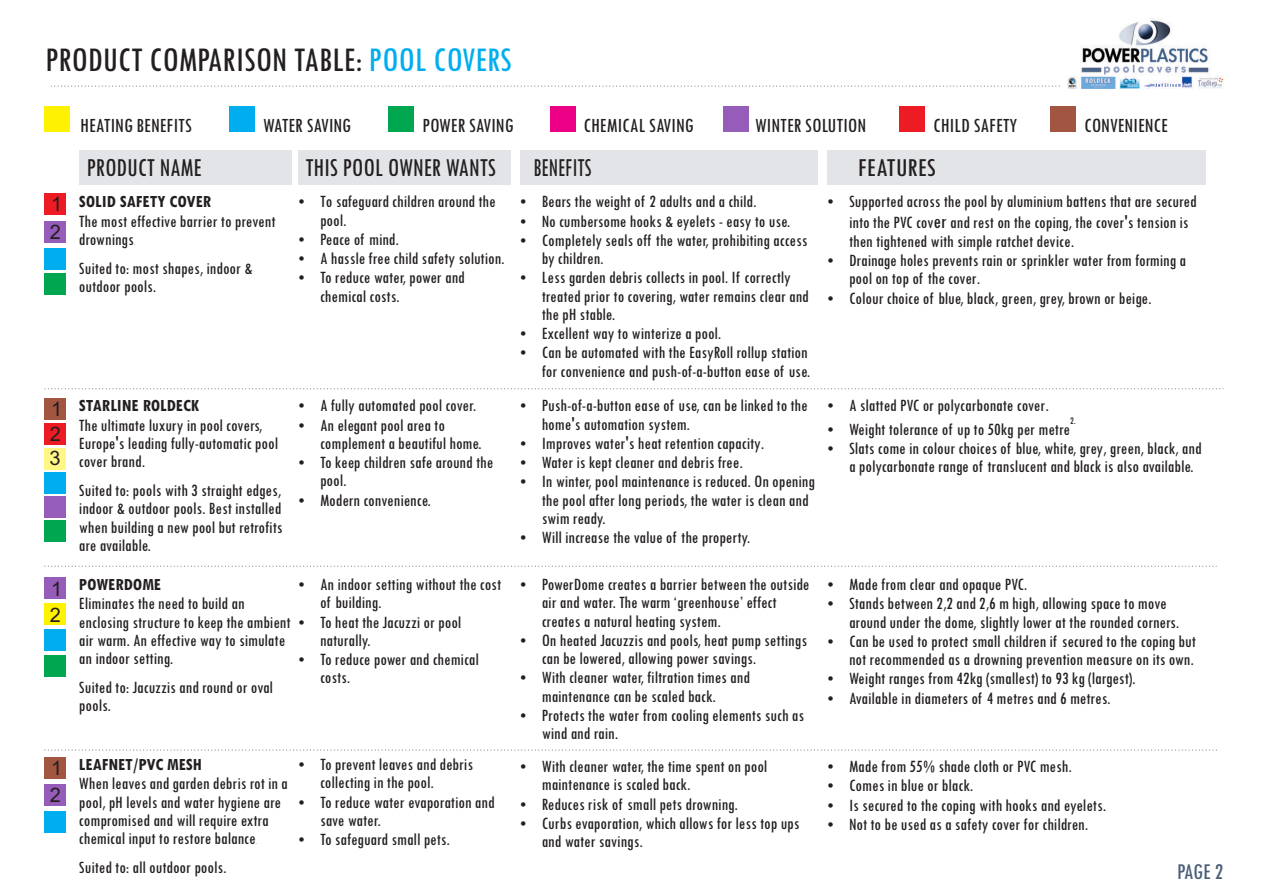
<style>
.page{position:relative;width:1263px;height:893px;background:#fff}
.page>*{position:absolute;margin:0;border:0;box-sizing:border-box;transform-origin:0 0}
.t1{font:condensed 36px "Tw Cen";color:#231f20}
.t2{font:condensed 27px "Tw Cen";color:#231f20;scale:.94 1}
.t3{font:condensed 27px "Tw Cen";color:#231f20;scale:.82 1}
.t4{font:condensed 27px "Tw Cen";color:#231f20;scale:1.04 1}
.t5{font:condensed 23.55px "Tw Cen";color:#4a5e78}
.t6{font:condensed 21px "Tw Cen";color:#231f20}
.t7{font:19.95px/24.6px "Arial";color:#231f20}
.t8{font:condensed 18px/18.8px "Tw Cen";color:#231f20}
.t9{font:700 condensed 18px "Tw Cen";color:#231f20}
.t10{font:condensed 10.5px "Tw Cen";color:#231f20}
.t11{font:condensed 6px "Tw Cen";color:#231f20}
.s1{color:#00aeef}
.s2{font-size:21px}
</style>
<div class="page">
<svg style="left:44px;top:388px;width:1179px;height:1px"></svg>
<div style="left:79px;top:151px;width:213px;height:34px;background:#e3e4e8"></div>
<div style="left:298px;top:151px;width:213px;height:34px;background:#e3e4e8"></div>
<div style="left:520px;top:151px;width:297px;height:34px;background:#e3e4e8"></div>
<div style="left:827px;top:151px;width:378px;height:34px;background:#e3e4e8"></div>
<div style="left:44px;top:274px;width:21px;height:21px;background:#00a650"></div>
<div style="left:44px;top:248px;width:21px;height:21px;background:#00aeef"></div>
<div style="left:44px;top:520px;width:21px;height:21px;background:#00a650"></div>
<div style="left:44px;top:496px;width:21px;height:21px;background:#965cb9"></div>
<div style="left:44px;top:472px;width:21px;height:22px;background:#00aeef"></div>
<svg style="left:44px;top:566px;width:1170px;height:1px"></svg>
<div style="left:44px;top:655px;width:21px;height:21px;background:#00a650"></div>
<div style="left:44px;top:629px;width:21px;height:21px;background:#00aeef"></div>
<svg style="left:51px;top:86px;width:1009px;height:1px"></svg>
<div style="left:388px;top:106px;width:26px;height:26px;background:#00a650"></div>
<div style="left:229px;top:106px;width:25px;height:26px;background:#00aeef"></div>
<div style="left:723px;top:106px;width:25px;height:26px;background:#965cb9"></div>
<div style="left:899px;top:106px;width:26px;height:26px;background:#ed1c24"></div>
<div style="left:44px;top:106px;width:26px;height:26px;background:#fff200"></div>
<div style="left:550px;top:106px;width:25px;height:26px;background:#ec0086"></div>
<div style="left:44px;top:193px;width:21px;height:22px;background:#ed1c24"></div>
<div style="left:44px;top:221px;width:21px;height:21px;background:#965cb9"></div>
<div style="left:1050px;top:106px;width:25px;height:26px;background:#a25641"></div>
<div style="left:44px;top:398px;width:21px;height:22px;background:#a25641"></div>
<div style="left:44px;top:423px;width:21px;height:22px;background:#ed1c24"></div>
<div style="left:44px;top:449px;width:21px;height:21px;background:#fff685"></div>
<div style="left:44px;top:578px;width:21px;height:21px;background:#965cb9"></div>
<div style="left:44px;top:604px;width:21px;height:21px;background:#fff200"></div>
<svg style="left:44px;top:750px;width:1173px;height:1px"></svg>
<div style="left:44px;top:811px;width:21px;height:22px;background:#00aeef"></div>
<div style="left:44px;top:757px;width:21px;height:22px;background:#a25641"></div>
<div style="left:44px;top:784px;width:21px;height:22px;background:#965cb9"></div>
<img style="left:1067px;top:19px;width:156px;height:70px">
<h1 class="t1" style="left:45px;top:47px;width:468px">PRODUCT COMPARISON TABLE: <span class="s1">POOL COVERS</span></h1>
<p class="t6" style="left:80px;top:118px;width:113px">HEATING BENEFITS</p>
<p class="t6" style="left:263px;top:118px;width:89px">WATER SAVING</p>
<p class="t6" style="left:422px;top:118px;width:93px">POWER SAVING</p>
<p class="t6" style="left:583px;top:118px;width:112px">CHEMICAL SAVING</p>
<p class="t6" style="left:755px;top:118px;width:113px">WINTER SOLUTION</p>
<p class="t6" style="left:933px;top:118px;width:86px">CHILD SAFETY</p>
<p class="t6" style="left:1084px;top:118px;width:86px">CONVENIENCE</p>
<p class="t7" style="left:50px;top:192px;width:14px;line-height:27.9px">1<br>2</p>
<h2 class="t2" style="left:87px;top:159px;width:124px">PRODUCT NAME</h2>
<h2 class="t2" style="left:305px;top:159px;width:204px">THIS POOL OWNER WANTS</h2>
<h2 class="t3" style="left:534px;top:159px;width:72px">BENEFITS</h2>
<h2 class="t4" style="left:858px;top:159px;width:77px">FEATURES</h2>
<p class="t9" style="left:79px;top:196px;width:134px">SOLID SAFETY COVER</p>
<p class="t8" style="left:79px;top:213px;width:198px;line-height:18.3px">The most effective barrier to prevent drownings</p>
<p class="t11" style="left:134px;top:241px;width:3px">.</p>
<p class="t8" style="left:79px;top:260px;width:175px;line-height:18.3px">Suited to: most shapes, indoor &amp; outdoor pools.</p>
<p class="t8" style="left:320px;top:194px;width:186px">To safeguard children around the pool.<br>Peace of mind.<br>A hassle free child safety solution.<br>To reduce water, power and chemical costs.</p>
<p class="t8" style="left:542px;top:194px;width:270px">Bears the weight of 2 adults and a child.<br>No cumbersome hooks &amp; eyelets - easy to use.<br>Completely seals off the water, prohibiting access by children.<br>Less garden debris collects in pool. If correctly treated prior to covering, water remains clear and the pH stable.<br>Excellent way to winterize a pool.<br>Can be automated with the EasyRoll rollup station for convenience and push-of-a-button ease of use.</p>
<p class="t8" style="left:849px;top:193px;width:349px;line-height:20.7px">Supported across the pool by aluminium battens that are secured into the PVC cov<span class="s2">er</span> and rest on the coping, the cover's tension is</p>
<p class="t8" style="left:849px;top:233px;width:339px">then tightened with simple ratchet device.<br>Drainage holes prevents rain or sprinkler water from forming a pool on top of the cover.<br>Colour choice of blue, black, green, grey, brown or beige.</p>
<p class="t7" style="left:50px;top:399px;width:14px;text-align:justify">1<br>2<br>3</p>
<p class="t9" style="left:79px;top:400px;width:122px">STARLINE ROLDECK</p>
<p class="t8" style="left:79px;top:417px;width:201px;line-height:18.3px">The ultimate luxury in pool covers,<br>Europe's leading fully-automatic pool cover brand.</p>
<p class="t8" style="left:79px;top:483px;width:205px;line-height:18.3px;text-align:justify">Suited to: pools with 3 straight edges, indoor &amp; outdoor pools. Best installed when building a new pool but retrofits are available.</p>
<p class="t8" style="left:320px;top:398px;width:175px">A fully automated pool cover.<br>An elegant pool area to complement a beautiful home.<br>To keep children safe around the pool.<br>Modern convenience.</p>
<p class="t8" style="left:542px;top:398px;width:275px">Push-of-a-button ease of use, can be linked to the home's automation system.<br>Improves water's heat retention capacity.<br>Water is kept cleaner and debris free.<br>In winter, pool maintenance is reduced. On opening the pool after long periods, the water is clean and swim ready.<br>Will increase the value of the property.</p>
<p class="t8" style="left:849px;top:398px;width:201px">A slatted PVC or polycarbonate cover.</p>
<p class="t10" style="left:1070px;top:417px;width:7px">2.</p>
<p class="t8" style="left:849px;top:421px;width:354px">Weight tolerance of up to 50kg per metre<br>Slats come in colour choices of blue, white, grey, green, black, and a polycarbonate range of translucent and black is also available.</p>
<p class="t7" style="left:50px;top:577px;width:14px;line-height:26px">1<br>2</p>
<p class="t9" style="left:79px;top:578px;width:84px">POWERDOME</p>
<p class="t8" style="left:79px;top:596px;width:213px;line-height:18.3px">Eliminates the need to build an enclosing structure to keep the ambient air warm. An effective way to simulate an indoor setting.</p>
<p class="t8" style="left:79px;top:680px;width:196px;line-height:18.3px">Suited to: Jacuzzis and round or oval pools.</p>
<p class="t8" style="left:320px;top:577px;width:183px">An indoor setting without the cost of building.<br>To heat the Jacuzzi or pool naturally.<br>To reduce power and chemical costs.</p>
<p class="t8" style="left:542px;top:577px;width:269px">PowerDome creates a barrier between the outside air and water. The warm ‘greenhouse’ effect creates a natural heating system.<br>On heated Jacuzzis and pools, heat pump settings can be lowered, allowing power savings.<br>With cleaner water, filtration times and maintenance can be scaled back.<br>Protects the water from cooling elements such as wind and rain.</p>
<p class="t8" style="left:849px;top:576px;width:348px">Made from clear and opaque PVC.<br>Stands between 2,2 and 2,6 m high, allowing space to move around under the dome, slightly lower at the rounded corners.<br>Can be used to protect small children if secured to the coping but not recommended as a drowning prevention measure on its own.<br>Weight ranges from 42kg (smallest) to 93 kg (largest).<br>Available in diameters of 4 metres and 6 metres.</p>
<p class="t7" style="left:50px;top:756px;width:14px;line-height:27.2px">1<br>2</p>
<p class="t9" style="left:79px;top:758px;width:124px">LEAFNET/PVC MESH</p>
<p class="t8" style="left:79px;top:776px;width:210px;line-height:18.3px">When leaves and garden debris rot in a pool, pH levels and water hygiene are compromised and will require extra chemical input to restore balance</p>
<p class="t11" style="left:256px;top:840px;width:3px">.</p>
<p class="t8" style="left:79px;top:859px;width:149px">Suited to: all outdoor pools.</p>
<p class="t8" style="left:320px;top:756px;width:176px">To prevent leaves and debris collecting in the pool.<br>To reduce water evaporation and save water.<br>To safeguard small pets.</p>
<p class="t8" style="left:542px;top:759px;width:259px">With cleaner water, the time spent on pool maintenance is scaled back.<br>Reduces risk of small pets drowning.<br>Curbs evaporation, which allows for less top ups and water savings.</p>
<p class="t8" style="left:849px;top:758px;width:259px;line-height:19.2px">Made from 55% shade cloth or PVC mesh.<br>Comes in blue or black.<br>Is secured to the coping with hooks and eyelets.<br>Not to be used as a safety cover for children.</p>
<h3 class="t5" style="left:1177px;top:863px;width:48px">PAGE 2</h3>
</div>
